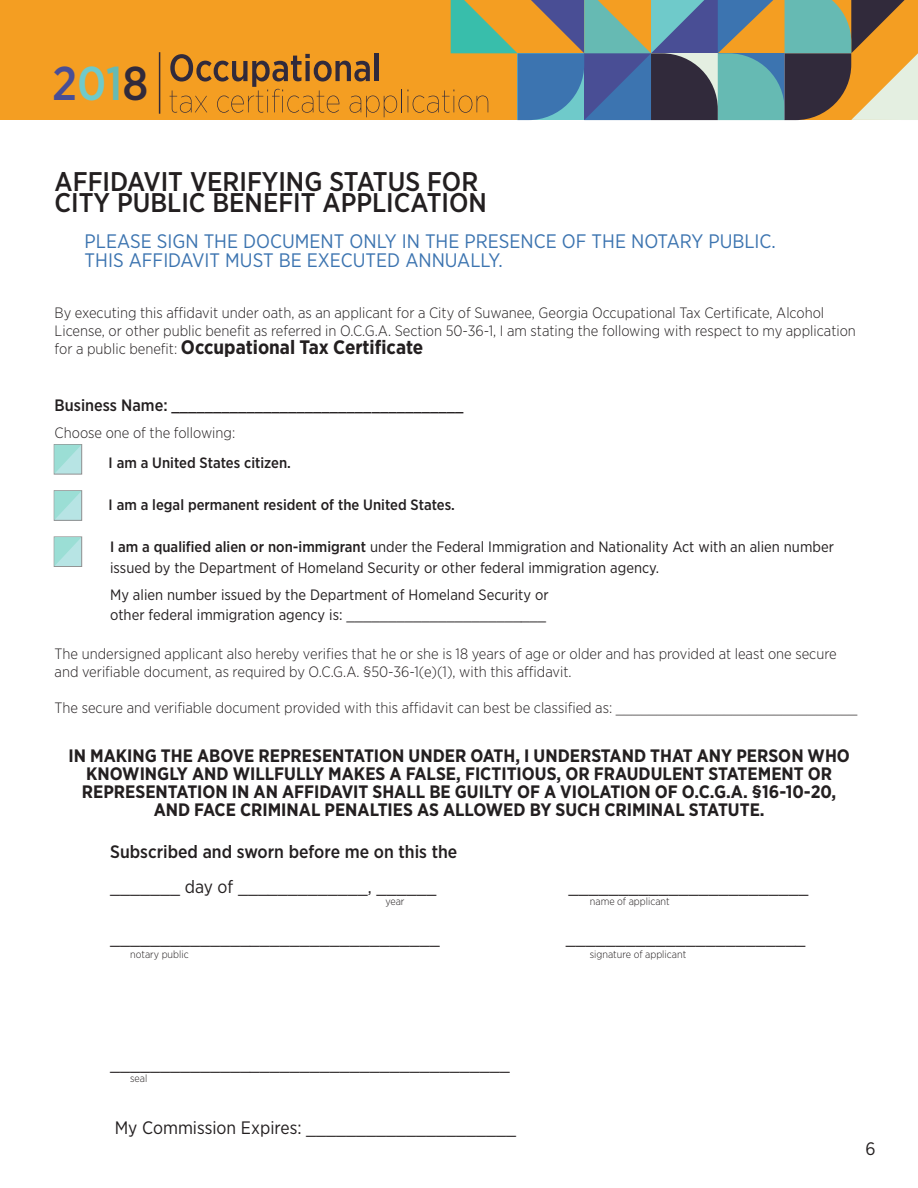
<style>
.page{position:relative;width:918px;height:1188px;background:#fff}
.page>*{position:absolute;margin:0;border:0;box-sizing:border-box;transform-origin:0 0}
.t1{font:500 47.4px "Gotham Narrow";color:#494e95}
.t2{font:500 27px "Gotham Narrow";color:#231f20}
.t3{font:19.5px "Gotham Narrow";color:#3c74b0}
.t4{font:700 19.5px "Gotham Narrow";color:#231f20}
.t5{font:700 18px/18px "Gotham Narrow";color:#231f20;text-align:center}
.t6{font:18px "Gotham Narrow";color:#231f20}
.t7{font:500 18px "Gotham Narrow";color:#231f20}
.t8{font:300 15px/18px "Gotham Narrow";color:#231f20}
.t9{font:15px/21px "Gotham Narrow";color:#231f20}
.t10{font:500 15px "Gotham Narrow";color:#231f20}
.t11{font:300 10.5px "Gotham Narrow";color:#231f20}
.s1{color:#6fcaca}
.s2{color:#66bab3}
.s3{color:#312a3b}
.s4{font-weight:300;font-size:15px}
.s5{font-size:16.5px}
.s6{font-weight:500}
</style>
<div class="page">
<div style="left:0;top:0;width:918px;height:120px;background:#f49e22"></div>
<hr style="left:159px;top:52px;width:1px;height:62px;background:#312a3b">
<svg style="left:170px;top:0;width:748px;height:120px"></svg>
<svg style="left:54px;top:445px;width:28px;height:29px"></svg>
<svg style="left:54px;top:491px;width:28px;height:29px"></svg>
<svg style="left:54px;top:537px;width:28px;height:29px"></svg>
<h1 class="t1" style="left:52px;top:53px;width:97px">2<span class="s1">0</span><span class="s2">1</span><span class="s3">8</span></h1>
<p class="t2" style="left:55px;top:164px;width:425px">AFFIDAVIT VERIFYING STATUS FOR</p>
<p class="t2" style="left:55px;top:185px;width:434px">CITY PUBLIC BENEFIT APPLICATION</p>
<p class="t3" style="left:85px;top:229px;width:693px">PLEASE SIGN THE DOCUMENT ONLY IN THE PRESENCE OF THE NOTARY PUBLIC.</p>
<p class="t3" style="left:85px;top:248px;width:420px">THIS AFFIDAVIT MUST BE EXECUTED ANNUALLY.</p>
<p class="t8" style="left:55px;top:304px;width:803px">By executing this affidavit under oath, as an applicant for a City of Suwanee, Georgia Occupational Tax Certificate, Alcohol<br>License, or other public benefit as referred in O.C.G.A. Section 50-36-1, I am stating the following with respect to my application</p>
<p class="t4" style="left:55px;top:335px;width:370px"><span class="s4">for a public benefit:</span> Occupational Tax Certificate</p>
<p class="t10" style="left:55px;top:397px;width:410px"><span class="s5">Business Name:</span> ___________________________________</p>
<p class="t8" style="left:55px;top:424px;width:182px">Choose one of the following:</p>
<p class="t10" style="left:109px;top:454px;width:184px">I am a United States citizen.</p>
<p class="t10" style="left:109px;top:496px;width:348px">I am a legal permanent resident of the United States.</p>
<p class="t9" style="left:110px;top:536px;width:725px"><span class="s6">I am a qualified alien or non-immigrant</span> under the Federal Immigration and Nationality Act with an alien number issued by the Department of Homeland Security or other federal immigration agency.</p>
<p class="t9" style="left:110px;top:585px;width:440px;line-height:19.5px">My alien number issued by the Department of Homeland Security or other federal immigration agency is: ________________________</p>
<p class="t8" style="left:55px;top:644px;width:784px">The undersigned applicant also hereby verifies that he or she is 18 years of age or older and has provided at least one secure and verifiable document, as required by O.C.G.A. §50-36-1(e)(1), with this affidavit.</p>
<p class="t8" style="left:55px;top:698px;width:804px">The secure and verifiable document provided with this affidavit can best be classified as: _____________________________</p>
<p class="t5" style="left:68px;top:747px;width:783px">IN MAKING THE ABOVE REPRESENTATION UNDER OATH, I UNDERSTAND THAT ANY PERSON WHO KNOWINGLY AND WILLFULLY MAKES A FALSE, FICTITIOUS, OR FRAUDULENT STATEMENT OR REPRESENTATION IN AN AFFIDAVIT SHALL BE GUILTY OF A VIOLATION OF O.C.G.A. §16-10-20, AND FACE CRIMINAL PENALTIES AS ALLOWED BY SUCH CRIMINAL STATUTE.</p>
<p class="t7" style="left:110px;top:841px;width:349px">Subscribed and sworn before me on this the</p>
<p class="t6" style="left:110px;top:875px;width:328px">_______ day of _____________, ______</p>
<p class="t6" style="left:569px;top:875px;width:241px">________________________</p>
<p class="t11" style="left:385px;top:895px;width:21px">year</p>
<p class="t11" style="left:590px;top:895px;width:81px">name of applicant</p>
<p class="t6" style="left:110px;top:926px;width:331px">_________________________________</p>
<p class="t6" style="left:566px;top:926px;width:241px">________________________</p>
<p class="t11" style="left:130px;top:948px;width:60px">notary public</p>
<p class="t11" style="left:590px;top:948px;width:98px">signature of applicant</p>
<p class="t6" style="left:110px;top:1052px;width:401px">________________________________________</p>
<p class="t11" style="left:130px;top:1072px;width:19px">seal</p>
<p class="t6" style="left:115px;top:1117px;width:403px">My Commission Expires: _____________________</p>
<p class="t6" style="left:866px;top:1137px;width:12px">6</p>
</div>
